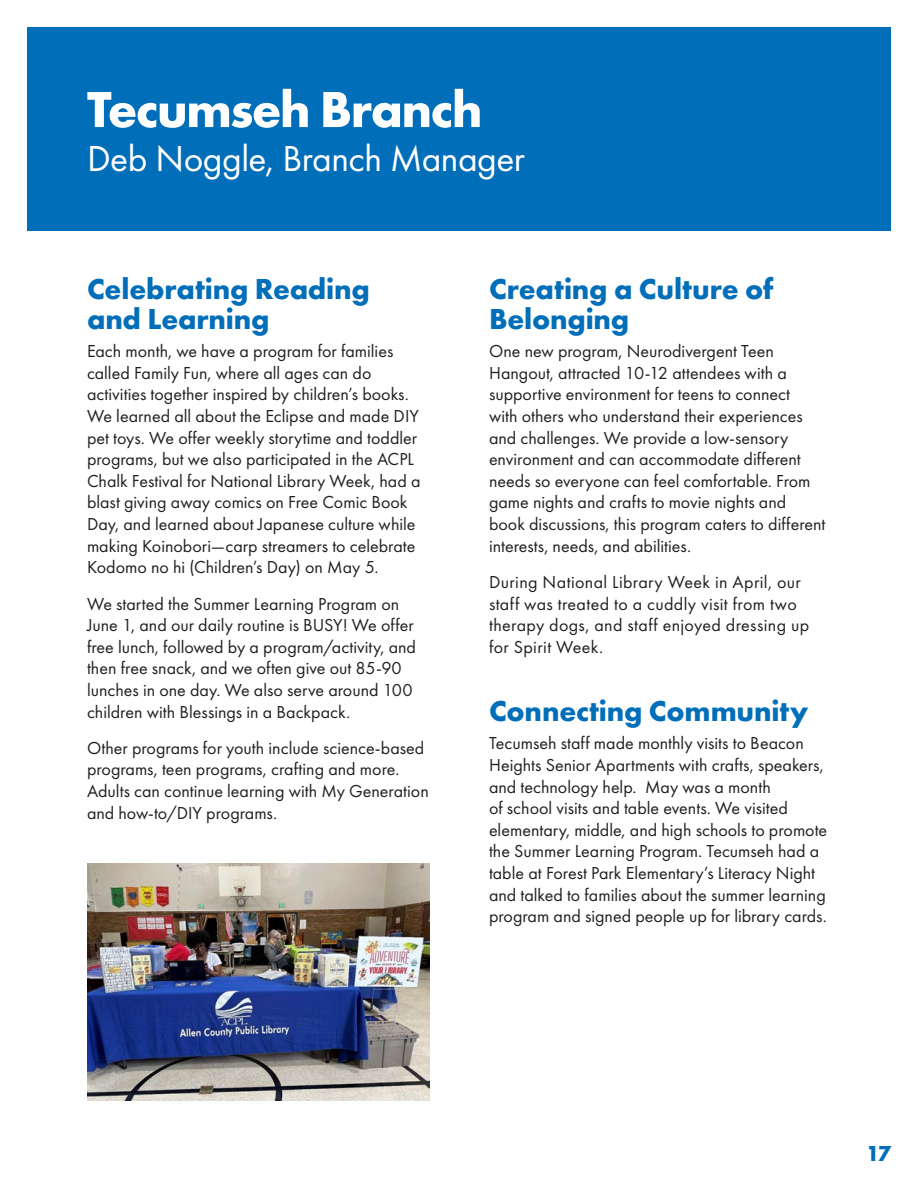
<style>
.page{position:relative;width:918px;height:1188px;background:#fff}
.page>*{position:absolute;margin:0;border:0;box-sizing:border-box;transform-origin:0 0}
.t1{font:700 52.5px "Futura PT";letter-spacing:-.03em;color:#fff}
.t2{font:37.5px "Futura PT";letter-spacing:-.015em;color:#fff}
.t3{font:700 30px/30px "Futura PT";letter-spacing:-.005em;color:#006eb9}
.t4{font:700 22.5px "Futura PT";color:#006eb9}
.t5{font:18px/21.6px "Futura PT";color:#231f20}
.t6{font:18px/21.6px "Futura PT";letter-spacing:.02em;color:#231f20}
</style>
<div class="page">
<div style="left:27px;top:27px;width:864px;height:204px;background:#006eb9"></div>
<img style="left:87px;top:864px;width:342px;height:237px">
<p class="t1" style="left:87px;top:76px;width:397px">Tecumseh Branch</p>
<p class="t2" style="left:87px;top:136px;width:440px">Deb Noggle, Branch Manager</p>
<p class="t3" style="left:87px;top:273px;width:284px">Celebrating Reading and Learning</p>
<p class="t5" style="left:87px;top:340px;width:335px">Each month, we have a program for families called Family Fun, where all ages can do activities together inspired by children’s books.<br>We learned all about the Eclipse and made DIY pet toys. We offer weekly storytime and toddler programs, but we also participated in the ACPL Chalk Festival for National Library Week, had a blast giving away comics on Free Comic Book Day, and learned about Japanese culture while making Koinobori—carp streamers to celebrate Kodomo no hi (Children’s Day) on May 5.</p>
<p class="t5" style="left:87px;top:593px;width:331px">We started the Summer Learning Program on June 1, and our daily routine is BUSY! We offer free lunch, followed by a program/activity, and then free snack, and we often give out 85-90 lunches in one day. We also serve around 100 children with Blessings in a Backpack.</p>
<p class="t5" style="left:87px;top:737px;width:343px">Other programs for youth include science-based programs, teen programs, crafting and more.<br>Adults can continue learning with My Generation and how-to/DIY programs.</p>
<p class="t3" style="left:489px;top:273px;width:286px">Creating a Culture of<br>Belonging</p>
<p class="t5" style="left:489px;top:340px;width:338px">One new program, Neurodivergent Teen Hangout, attracted 10-12 attendees with a supportive environment for teens to connect<br>with others who understand their experiences and challenges. We provide a low-sensory environment and can accommodate different needs so everyone can feel comfortable. From game nights and crafts to movie nights and book discussions, this program caters to different interests, needs, and abilities.</p>
<p class="t6" style="left:489px;top:571px;width:322px">During National Library Week in April, our staff was treated to a cuddly visit from two therapy dogs, and staff enjoyed dressing up for Spirit Week.</p>
<p class="t3" style="left:489px;top:695px;width:321px">Connecting Community</p>
<p class="t5" style="left:489px;top:732px;width:340px">Tecumseh staff made monthly visits to Beacon Heights Senior Apartments with crafts, speakers, and technology help. May was a month<br>of school visits and table events. We visited elementary, middle, and high schools to promote the Summer Learning Program. Tecumseh had a table at Forest Park Elementary’s Literacy Night and talked to families about the summer learning program and signed people up for library cards.</p>
<p class="t4" style="left:866px;top:1139px;width:26px">17</p>
</div>
